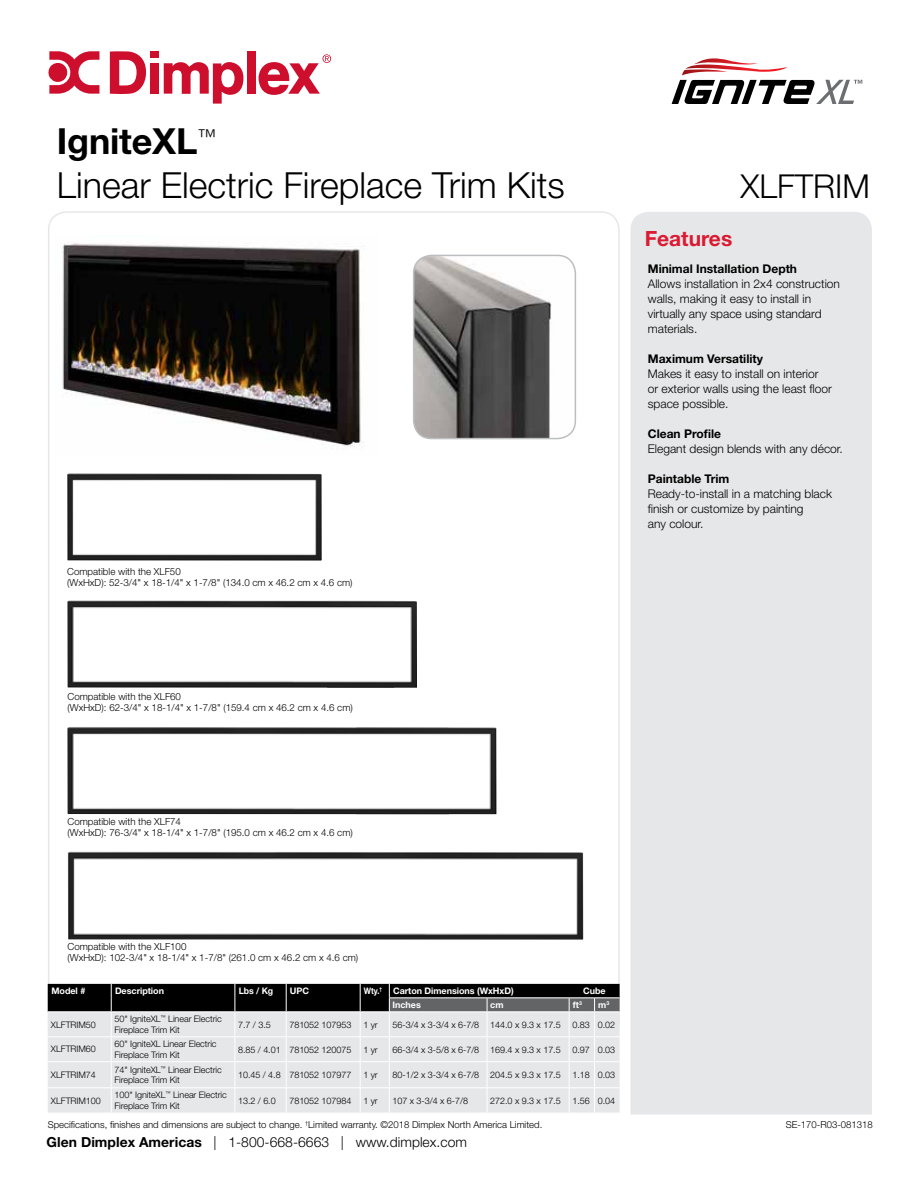
<style>
.page{position:relative;width:918px;height:1188px;background:#fff}
.page>*{position:absolute;margin:0;border:0;box-sizing:border-box;transform-origin:0 0}
.t1{font:300 36px/43.5px "Helvetica Neue LT Std";color:#000}
.t2{font:300 33px "Helvetica Neue LT Std";color:#000}
.t3{font:700 21px "Helvetica Neue LT Std";color:#da1a32}
.t4{font:300 13.8px "Helvetica Neue LT Std";letter-spacing:.005em;color:#000}
.t5{font:300 12px/15px "Helvetica Neue LT Std";color:#000}
.t6{font:700 12px "Helvetica Neue LT Std";color:#000}
.t7{font:300 9.75px/10.5px "Helvetica Neue LT Std";color:#000}
.t8{font:300 9.6px "Helvetica Neue LT Std";color:#000}
.t9{font:300 9px/10.5px "Helvetica Neue LT Std";letter-spacing:-.005em;color:#000}
.t10{font:700 9px "Helvetica Neue LT Std";letter-spacing:-.005em;color:#fff}
.t11{font:700 9px "Helvetica Neue LT Std";letter-spacing:-.005em;color:#fff;scale:.86 1}
.s1{font-weight:700}
</style>
<div class="page">
<svg style="left:47px;top:211px;width:573px;height:801px"></svg>
<div style="left:631px;top:212px;width:241px;height:903px;background:#e6e7e8"></div>
<svg style="left:110px;top:51px;width:36px;height:43px"></svg>
<div style="left:150px;top:51px;width:8px;height:7px;background:#ce0e2d"></div>
<div style="left:150px;top:63px;width:8px;height:31px;background:#ce0e2d"></div>
<svg style="left:164px;top:62px;width:79px;height:42px"></svg>
<div style="left:247px;top:51px;width:9px;height:43px;background:#ce0e2d"></div>
<svg style="left:259px;top:54px;width:72px;height:41px"></svg>
<svg style="left:48px;top:51px;width:51px;height:43px"></svg>
<svg style="left:672px;top:58px;width:190px;height:46px"></svg>
<svg style="left:48px;top:984px;width:572px;height:129px;background:#bbbcbd"></svg>
<img style="left:55px;top:235px;width:324px;height:220px">
<img style="left:414px;top:255px;width:161px;height:184px">
<div style="left:413px;top:255px;width:163px;height:184px;border:2px solid #bcbec0;border-radius:18px"></div>
<img style="left:67px;top:473px;width:255px;height:88px">
<img style="left:67px;top:727px;width:289px;height:87px">
<img style="left:356px;top:727px;width:141px;height:87px">
<img style="left:68px;top:852px;width:516px;height:88px">
<img style="left:67px;top:600px;width:327px;height:88px">
<img style="left:327px;top:601px;width:90px;height:87px">
<h1 class="t1" style="left:57px;top:119px;width:510px"><span class="s1">IgniteXL</span><sup>™<br></sup>Linear Electric Fireplace Trim Kits</h1>
<p class="t7" style="left:67px;top:566px;width:287px">Compatible with the XLF50<br>(WxHxD): 52-3/4" x 18-1/4" x 1-7/8" (134.0 cm x 46.2 cm x 4.6 cm)</p>
<p class="t7" style="left:68px;top:691px;width:287px">Compatible with the XLF60<br>(WxHxD): 62-3/4" x 18-1/4" x 1-7/8" (159.4 cm x 46.2 cm x 4.6 cm)</p>
<p class="t7" style="left:68px;top:816px;width:287px">Compatible with the XLF74<br>(WxHxD): 76-3/4" x 18-1/4" x 1-7/8" (195.0 cm x 46.2 cm x 4.6 cm)</p>
<h2 class="t2" style="left:740px;top:166px;width:131px">XLFTRIM</h2>
<h3 class="t3" style="left:645px;top:226px;width:89px">Features</h3>
<h3 class="t6" style="left:648px;top:261px;width:151px">Minimal Installation Depth</h3>
<h3 class="t5" style="left:648px;top:276px;width:194px">Allows installation in 2x4 construction walls, making it easy to install in virtually any space using standard materials.</h3>
<h3 class="t6" style="left:648px;top:351px;width:117px">Maximum Versatility</h3>
<h3 class="t5" style="left:648px;top:366px;width:186px">Makes it easy to install on interior<br>or exterior walls using the least floor space possible.</h3>
<h3 class="t6" style="left:648px;top:426px;width:75px">Clean Profile</h3>
<h3 class="t5" style="left:648px;top:441px;width:197px">Elegant design blends with any décor.</h3>
<h3 class="t6" style="left:648px;top:471px;width:83px">Paintable Trim</h3>
<h3 class="t5" style="left:648px;top:486px;width:186px">Ready-to-install in a matching black finish or customize by painting<br>any colour.</h3>
<p class="t7" style="left:68px;top:941px;width:292px">Compatible with the XLF100<br>(WxHxD): 102-3/4" x 18-1/4" x 1-7/8" (261.0 cm x 46.2 cm x 4.6 cm)</p>
<p class="t10" style="left:52px;top:985px;width:35px">Model #</p>
<p class="t10" style="left:115px;top:985px;width:51px">Description</p>
<p class="t10" style="left:239px;top:985px;width:36px">Lbs / Kg</p>
<p class="t10" style="left:290px;top:985px;width:21px">UPC</p>
<p class="t11" style="left:364px;top:985px;width:176px">Wty.<sup>†</sup> Carton Dimensions (WxHxD)</p>
<p class="t10" style="left:583px;top:985px;width:24px">Cube</p>
<p class="t10" style="left:393px;top:999px;width:30px">Inches</p>
<p class="t10" style="left:490px;top:999px;width:15px">cm</p>
<p class="t10" style="left:573px;top:999px;width:10px">ft<sup>3</sup></p>
<p class="t10" style="left:598px;top:999px;width:13px">m<sup>3</sup></p>
<p class="t9" style="left:51px;top:1019px;width:46px">XLFTRIM50</p>
<p class="t9" style="left:114px;top:1014px;width:109px">50" IgniteXL<sup>™</sup> Linear Electric<br>Fireplace Trim Kit</p>
<p class="t9" style="left:238px;top:1019px;width:34px">7.7 / 3.5</p>
<p class="t9" style="left:289px;top:1019px;width:64px">781052 107953</p>
<p class="t9" style="left:363px;top:1019px;width:16px">1 yr</p>
<p class="t9" style="left:393px;top:1019px;width:170px">56-3/4 x 3-3/4 x 6-7/8 144.0 x 9.3 x 17.5</p>
<p class="t9" style="left:572px;top:1019px;width:44px">0.83 0.02</p>
<p class="t9" style="left:51px;top:1044px;width:46px">XLFTRIM60</p>
<p class="t9" style="left:114px;top:1039px;width:104px">60" IgniteXL Linear Electric<br>Fireplace Trim Kit</p>
<p class="t9" style="left:238px;top:1044px;width:115px">8.85 / 4.01 781052 120075</p>
<p class="t9" style="left:363px;top:1044px;width:16px">1 yr</p>
<p class="t9" style="left:393px;top:1044px;width:170px">66-3/4 x 3-5/8 x 6-7/8 169.4 x 9.3 x 17.5</p>
<p class="t9" style="left:572px;top:1044px;width:44px">0.97 0.03</p>
<p class="t9" style="left:51px;top:1069px;width:46px">XLFTRIM74</p>
<p class="t9" style="left:114px;top:1064px;width:109px">74" IgniteXL<sup>™</sup> Linear Electric<br>Fireplace Trim Kit</p>
<p class="t9" style="left:238px;top:1069px;width:115px">10.45 / 4.8 781052 107977</p>
<p class="t9" style="left:363px;top:1069px;width:16px">1 yr</p>
<p class="t9" style="left:393px;top:1069px;width:170px">80-1/2 x 3-3/4 x 6-7/8 204.5 x 9.3 x 17.5</p>
<p class="t9" style="left:572px;top:1069px;width:44px">1.18 0.03</p>
<p class="t9" style="left:51px;top:1095px;width:51px">XLFTRIM100</p>
<p class="t9" style="left:114px;top:1090px;width:114px">100" IgniteXL<sup>™</sup> Linear Electric<br>Fireplace Trim Kit</p>
<p class="t9" style="left:238px;top:1095px;width:39px">13.2 / 6.0</p>
<p class="t9" style="left:289px;top:1095px;width:64px">781052 107984</p>
<p class="t9" style="left:363px;top:1095px;width:16px">1 yr</p>
<p class="t9" style="left:393px;top:1095px;width:77px">107 x 3-3/4 x 6-7/8</p>
<p class="t9" style="left:490px;top:1095px;width:72px">272.0 x 9.3 x 17.5</p>
<p class="t9" style="left:572px;top:1095px;width:44px">1.56 0.04</p>
<p class="t8" style="left:48px;top:1119px;width:496px">Specifications, finishes and dimensions are subject to change. <sup>†</sup>Limited warranty. ©2018 Dimplex North America Limited.</p>
<p class="t8" style="left:786px;top:1119px;width:89px">SE-170-R03-081318</p>
<h3 class="t4" style="left:47px;top:1134px;width:422px"><span class="s1">Glen Dimplex Americas</span> | 1-800-668-6663 | www.dimplex.com</h3>
</div>
